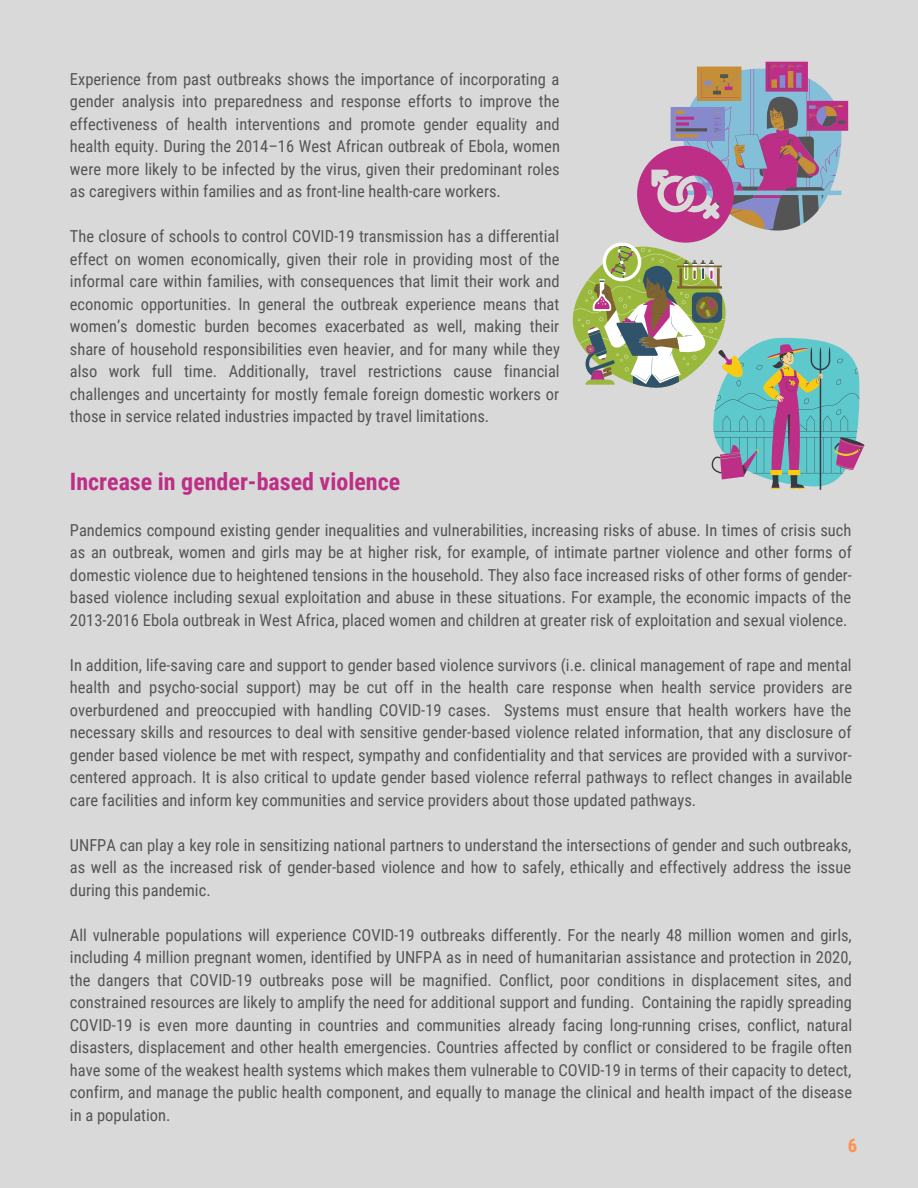
<style>
.page{position:relative;width:918px;height:1188px;background:#d9d9d9}
.page>*{position:absolute;margin:0;border:0;box-sizing:border-box;transform-origin:0 0}
.t1{font:700 24px "Roboto Condensed";color:#bd2f86}
.t2{font:700 18.75px "Roboto Condensed";color:#ff914d}
.t3{font:16.5px/22.5px "Roboto Condensed";color:#545454;text-align:justify}
</style>
<div class="page">
<svg style="left:573px;top:62px;width:291px;height:428px"></svg>
<p class="t3" style="left:70px;top:68px;width:492px">Experience from past outbreaks shows the importance of incorporating a gender analysis into preparedness and response efforts to improve the effectiveness of health interventions and promote gender equality and health equity. During the 2014–16 West African outbreak of Ebola, women were more likely to be infected by the virus, given their predominant roles as caregivers within families and as front-line health-care workers.</p>
<p class="t3" style="left:70px;top:225px;width:491px">The closure of schools to control COVID-19 transmission has a differential effect on women economically, given their role in providing most of the informal care within families, with consequences that limit their work and economic opportunities. In general the outbreak experience means that women’s domestic burden becomes exacerbated as well, making their share of household responsibilities even heavier, and for many while they also work full time. Additionally, travel restrictions cause financial challenges and uncertainty for mostly female foreign domestic workers or those in service related industries impacted by travel limitations.</p>
<h1 class="t1" style="left:70px;top:468px;width:332px">Increase in gender-based violence</h1>
<p class="t3" style="left:70px;top:519px;width:784px">Pandemics compound existing gender inequalities and vulnerabilities, increasing risks of abuse. In times of crisis such as an outbreak, women and girls may be at higher risk, for example, of intimate partner violence and other forms of domestic violence due to heightened tensions in the household. They also face increased risks of other forms of gender&shy;based violence including sexual exploitation and abuse in these situations. For example, the economic impacts of the 2013-2016 Ebola outbreak in West Africa, placed women and children at greater risk of exploitation and sexual violence.</p>
<p class="t3" style="left:70px;top:654px;width:784px">In addition, life-saving care and support to gender based violence survivors (i.e. clinical management of rape and mental health and psycho-social support) may be cut off in the health care response when health service providers are overburdened and preoccupied with handling COVID-19 cases. Systems must ensure that health workers have the necessary skills and resources to deal with sensitive gender-based violence related information, that any disclosure of gender based violence be met with respect, sympathy and confidentiality and that services are provided with a survivor&shy;centered approach. It is also critical to update gender based violence referral pathways to reflect changes in available care facilities and inform key communities and service providers about those updated pathways.</p>
<p class="t3" style="left:70px;top:834px;width:783px">UNFPA can play a key role in sensitizing national partners to understand the intersections of gender and such outbreaks, as well as the increased risk of gender-based violence and how to safely, ethically and effectively address the issue during this pandemic.</p>
<p class="t3" style="left:70px;top:924px;width:784px">All vulnerable populations will experience COVID-19 outbreaks differently. For the nearly 48 million women and girls, including 4 million pregnant women, identified by UNFPA as in need of humanitarian assistance and protection in 2020, the dangers that COVID-19 outbreaks pose will be magnified. Conflict, poor conditions in displacement sites, and constrained resources are likely to amplify the need for additional support and funding. Containing the rapidly spreading COVID-19 is even more daunting in countries and communities already facing long-running crises, conflict, natural disasters, displacement and other health emergencies. Countries affected by conflict or considered to be fragile often have some of the weakest health systems which makes them vulnerable to COVID-19 in terms of their capacity to detect, confirm, and manage the public health component, and equally to manage the clinical and health impact of the disease in a population.</p>
<p class="t2" style="left:848px;top:1135px;width:11px">6</p>
</div>
